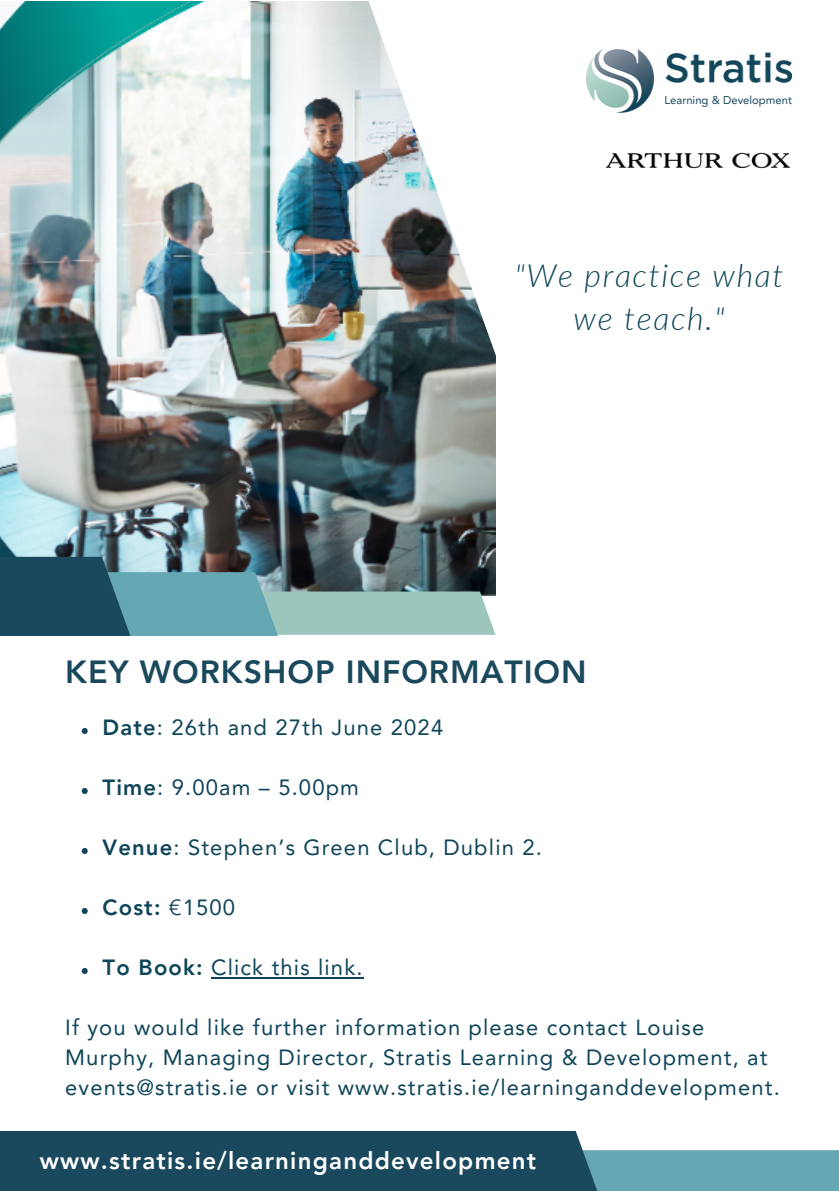
<style>
.page{position:relative;width:839px;height:1191px;background:#fff}
.page>*{position:absolute;margin:0;border:0;box-sizing:border-box;transform-origin:0 0}
.t1{font:italic 300 32px/43.6px "Lato";letter-spacing:.05em;color:#0f4559;text-align:center}
.t2{font:800 32px "Avenir LT Pro";letter-spacing:.03em;color:#1a485c}
.t3{font:800 24px "Avenir LT Pro";letter-spacing:.05em;color:#fff}
.t4{font:22px/30px "Avenir LT Pro";letter-spacing:.05em;color:#0f4559}
.t5{font:800 22px "Avenir LT Pro";color:#0f4559}
.t6{font:11.4px "Avenir LT Pro";color:#1a485c}
.s1{font-weight:800}
.s2{font-weight:400}
</style>
<div class="page">
<img style="left:0;top:2px;width:367px;height:555px">
<svg style="left:367px;top:1px;width:425px;height:595px"></svg>
<div style="left:367px;top:1150px;width:471px;height:41px;background:#65a7b2"></div>
<div style="left:0;top:1131px;width:598px;height:60px;background:#1a485c"></div>
<svg style="left:0;top:557px;width:495px;height:79px;background:#5b848a"></svg>
<svg style="left:82px;top:728px;width:6px;height:6px"></svg>
<svg style="left:82px;top:788px;width:6px;height:6px"></svg>
<svg style="left:82px;top:848px;width:6px;height:6px"></svg>
<svg style="left:82px;top:908px;width:6px;height:6px"></svg>
<svg style="left:82px;top:968px;width:6px;height:6px"></svg>
<hr style="left:211px;top:977px;width:153px;height:1px;background:#0f4559">
<img style="left:586px;top:133px;width:206px;height:56px">
<img style="left:586px;top:44px;width:205px;height:71px">
<p class="t6" style="left:664px;top:95px;width:129px">Learning &amp; Development</p>
<h1 class="t1" style="left:514px;top:253px;width:270px">"We practice what we teach."</h1>
<h1 class="t2" style="left:65px;top:658px;width:523px">KEY WORKSHOP INFORMATION</h1>
<p class="t4" style="left:103px;top:715px;width:342px"><span class="s1">Date</span>: 26th and 27th June 2024</p>
<p class="t4" style="left:103px;top:775px;width:258px"><span class="s1">Time</span>: 9.00am – 5.00pm</p>
<p class="t4" style="left:103px;top:835px;width:441px"><span class="s1">Venue</span>: Stephen’s Green Club, Dublin 2.</p>
<p class="t5" style="left:103px;top:899px;width:134px">Cost: <span class="s2">€1500</span></p>
<p class="t4" style="left:103px;top:955px;width:261px"><span class="s1">To Book:</span> Click this link.</p>
<p class="t4" style="left:65px;top:1015px;width:716px">If you would like further information please contact Louise<br>Murphy, Managing Director, Stratis Learning &amp; Development, at events@stratis.ie or visit www.stratis.ie/learninganddevelopment.</p>
<p class="t3" style="left:40px;top:1151px;width:498px">www.stratis.ie/learninganddevelopment</p>
</div>
